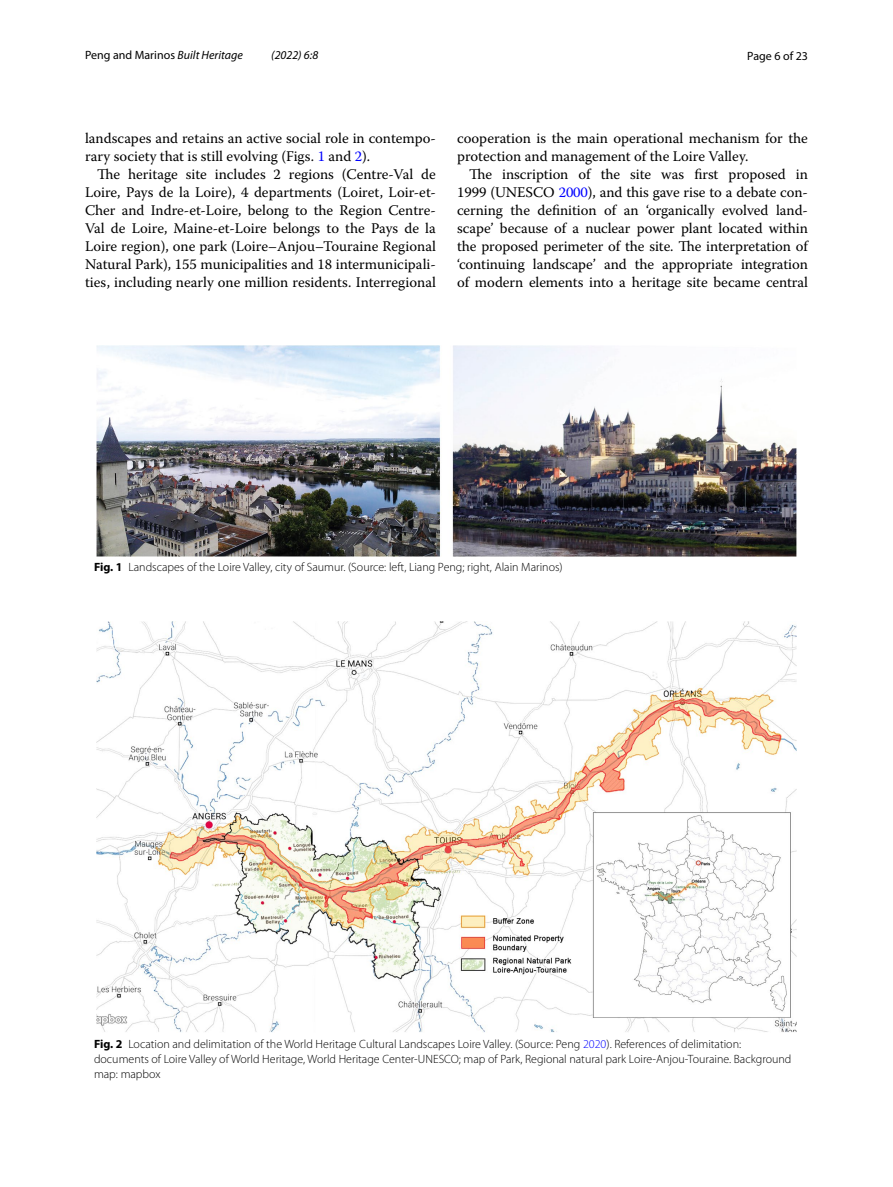
<style>
.page{position:relative;width:893px;height:1187px;background:#fff}
.page>*{position:absolute;margin:0;border:0;box-sizing:border-box;transform-origin:0 0}
.t1{font:14.7px/18px "Warnock Pro";color:#000}
.t2{font:300 12px/15px "Myriad Pro";color:#000}
.t3{font:12px "Myriad Pro";color:#000}
.t4{font:italic 12px "Myriad Pro";color:#000}
.s1{font-style:italic}
.s2{color:#00f}
.s3{font-weight:700}
</style>
<div class="page">
<img style="left:96px;top:345px;width:701px;height:211px">
<img style="left:96px;top:621px;width:701px;height:411px">
<p class="t3" style="left:85px;top:48px;width:159px">Peng and Marinos <span class="s1">Built Heritage</span></p>
<p class="t4" style="left:271px;top:48px;width:48px">(2022) 6:8</p>
<p class="t3" style="left:747px;top:48px;width:62px">Page 6 of 23</p>
<p class="t1" style="left:85px;top:128px;width:352px">landscapes and retains an active social role in contempo&shy;rary society that is still evolving (Figs. <span class="s2">1</span> and <span class="s2">2</span>).</p>
<p class="t1" style="left:85px;top:164px;width:352px;text-align:justify;text-indent:12px">The heritage site includes 2 regions (Centre-Val de Loire, Pays de la Loire), 4 departments (Loiret, Loir-et-Cher and Indre-et-Loire, belong to the Region Centre-Val de Loire, Maine-et-Loire belongs to the Pays de la Loire region), one park (Loire–Anjou–Touraine Regional Natural Park), 155 municipalities and 18 intermunicipali&shy;ties, including nearly one million residents. Interregional</p>
<p class="t1" style="left:457px;top:128px;width:352px">cooperation is the main operational mechanism for the protection and management of the Loire Valley.</p>
<p class="t1" style="left:457px;top:164px;width:352px;text-align:justify;text-indent:12px">The inscription of the site was first proposed in 1999 (UNESCO <span class="s2">2000</span>), and this gave rise to a debate con&shy;cerning the definition of an ‘organically evolved land&shy;scape’ because of a nuclear power plant located within the proposed perimeter of the site. The interpretation of ‘continuing landscape’ and the appropriate integration of modern elements into a heritage site became central</p>
<p class="t2" style="left:94px;top:560px;width:470px"><span class="s3">Fig. 1</span> Landscapes of the Loire Valley, city of Saumur. (Source: left, Liang Peng; right, Alain Marinos)</p>
<p class="t2" style="left:94px;top:1036px;width:699px"><span class="s3">Fig. 2</span> Location and delimitation of the World Heritage Cultural Landscapes Loire Valley. (Source: Peng <span class="s2">2020</span>). References of delimitation: documents of Loire Valley of World Heritage, World Heritage Center-UNESCO; map of Park, Regional natural park Loire-Anjou-Touraine. Background map: mapbox</p>
</div>
